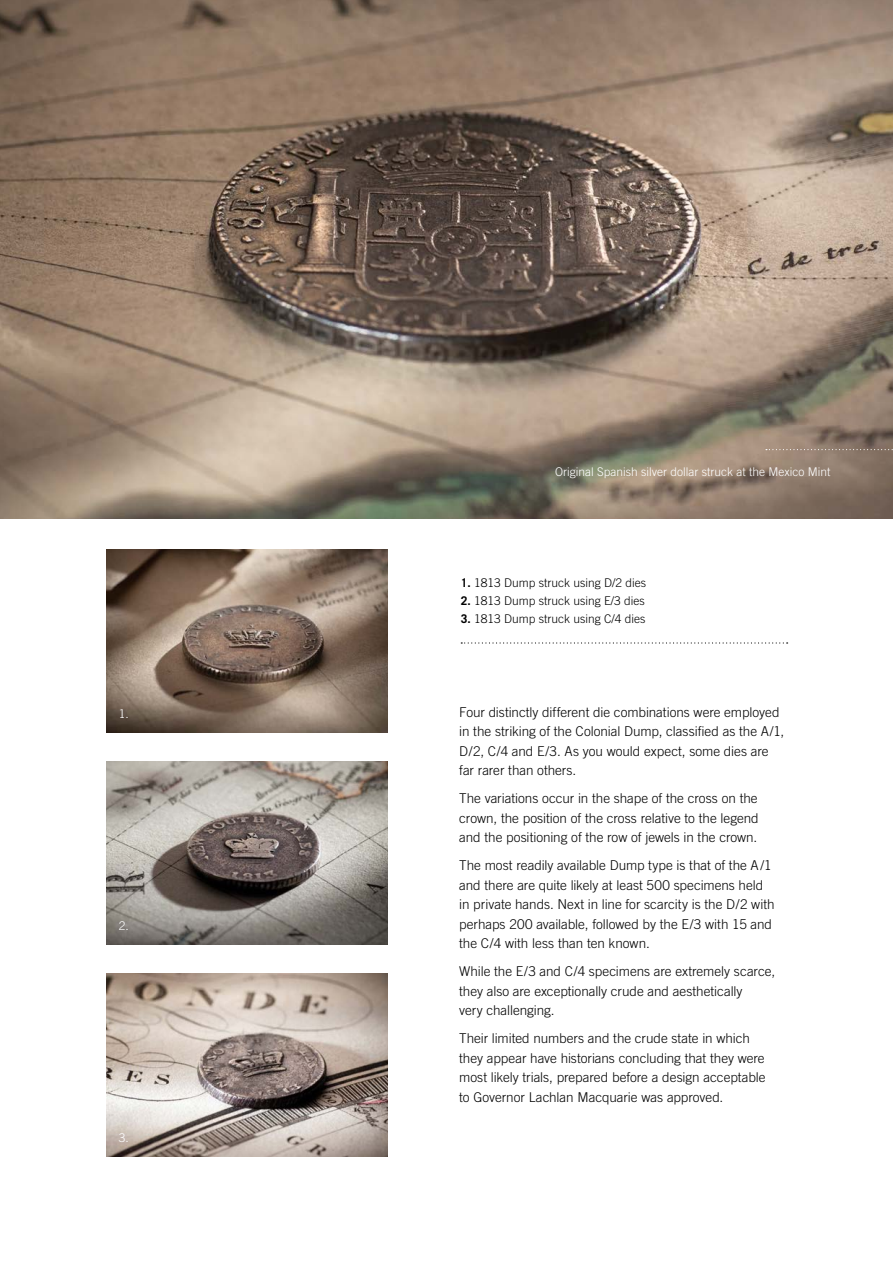
<style>
.page{position:relative;width:893px;height:1263px;background:#fff}
.page>*{position:absolute;margin:0;border:0;box-sizing:border-box;transform-origin:0 0}
.t1{font:300 13.5px/19.5px "Trade Gothic";letter-spacing:-.005em;color:#000}
.t2{font:300 12px "Trade Gothic";color:#000}
.t3{font:300 12px "Trade Gothic";color:#fff}
.s1{font-weight:700}
</style>
<div class="page">
<img style="left:0;top:0;width:893px;height:519px">
<img style="left:106px;top:549px;width:282px;height:183px">
<img style="left:106px;top:762px;width:282px;height:182px">
<img style="left:106px;top:974px;width:282px;height:183px">
<svg style="left:461px;top:642px;width:327px;height:1px"></svg>
<svg style="left:766px;top:449px;width:127px;height:1px"></svg>
<p class="t3" style="left:119px;top:706px;width:12px">1.</p>
<p class="t3" style="left:119px;top:918px;width:12px">2.</p>
<p class="t3" style="left:119px;top:1130px;width:12px">3.</p>
<p class="t3" style="left:555px;top:465px;width:277px">Original Spanish silver dollar struck at the Mexico Mint</p>
<p class="t2" style="left:461px;top:576px;width:187px"><span class="s1">1.</span> 1813 Dump struck using D/2 dies</p>
<p class="t2" style="left:461px;top:594px;width:186px"><span class="s1">2.</span> 1813 Dump struck using E/3 dies</p>
<p class="t2" style="left:461px;top:612px;width:186px"><span class="s1">3.</span> 1813 Dump struck using C/4 dies</p>
<p class="t1" style="left:459px;top:702px;width:327px">Four distinctly different die combinations were employed in the striking of the Colonial Dump, classified as the A/1, D/2, C/4 and E/3. As you would expect, some dies are far rarer than others.</p>
<p class="t1" style="left:459px;top:788px;width:301px;text-align:justify">The variations occur in the shape of the cross on the crown, the position of the cross relative to the legend and the positioning of the row of jewels in the crown.</p>
<p class="t1" style="left:459px;top:855px;width:317px">The most readily available Dump type is that of the A /1 and there are quite likely at least 500 specimens held in private hands. Next in line for scarcity is the D/2 with perhaps 200 available, followed by the E/3 with 15 and the C/4 with less than ten known.</p>
<p class="t1" style="left:459px;top:961px;width:317px">While the E/3 and C/4 specimens are extremely scarce, they also are exceptionally crude and aesthetically<br>very challenging.</p>
<p class="t1" style="left:459px;top:1028px;width:308px">Their limited numbers and the crude state in which they appear have historians concluding that they were most likely trials, prepared before a design acceptable to Governor Lachlan Macquarie was approved.</p>
</div>
